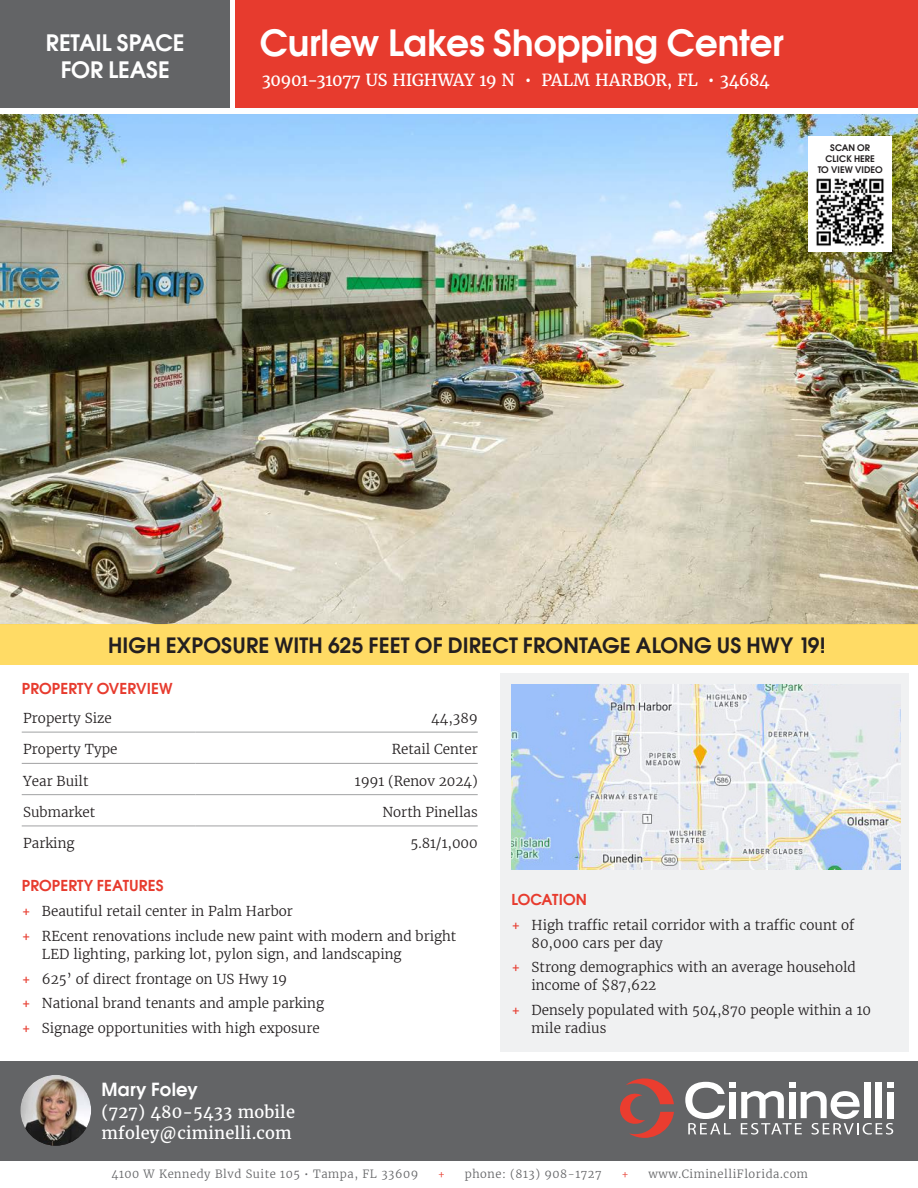
<style>
.page{position:relative;width:918px;height:1188px;background:#fff}
.page>*{position:absolute;margin:0;border:0;box-sizing:border-box;transform-origin:0 0}
.t1{font:36px "Avant Garde Gothic ITC Dm";letter-spacing:-.005em;color:#fff}
.t2{font:22.5px "Avant Garde Gothic ITC Dm";letter-spacing:-.005em;color:#fff}
.Yellow_Banner_Text{font:21px "Avant Garde Gothic ITC Dm";letter-spacing:.01em;color:#231f20}
.t3{font:18px "Avant Garde Gothic ITC Dm";letter-spacing:.01em;color:#fff}
.t4{font:16.5px "Merriweather";letter-spacing:-.025em;color:#fff}
.t5{font:16.5px/21px "Merriweather";letter-spacing:.01em;color:#fff}
.Section_Title__Caps{font:15px "Avant Garde Gothic ITC Dm";letter-spacing:.01em;color:#e73b2e}
.Regular_Text__Align_Left{font:300 13.5px/18px "Merriweather";color:#231f20}
.General_Text{font:300 13.5px "Merriweather";color:#231f20}
.t6{font:300 11.25px "Merriweather";letter-spacing:.05em;color:#636466}
.t7{font:300 11.25px "Merriweather";color:#e73b2e}
.Section_Title__Caps-2{font:9px "Avant Garde Gothic ITC Dm";letter-spacing:.01em;color:#231f20}
.s1{font-weight:400;color:#e73b2e}
</style>
<div class="page">
<div style="left:0;top:1061px;width:918px;height:100px;background:#636466"></div>
<div style="left:235px;top:0;width:683px;height:108px;background:#e73b2e"></div>
<div style="left:0;top:0;width:230px;height:108px;background:#636466"></div>
<svg style="left:620px;top:1078px;width:54px;height:60px"></svg>
<svg style="left:685px;top:1082px;width:208px;height:53px"></svg>
<img style="left:20px;top:1075px;width:71px;height:71px;border-radius:35px">
<div style="left:500px;top:674px;width:409px;height:378px;background:#f0f1f2"></div>
<img style="left:0;top:114px;width:918px;height:510px">
<hr style="left:22px;top:732px;width:174px;height:1px;background:#a1a2a3">
<hr style="left:196px;top:732px;width:282px;height:1px;background:#a1a2a3">
<hr style="left:22px;top:763px;width:174px;height:1px;background:#a1a2a3">
<hr style="left:196px;top:763px;width:282px;height:1px;background:#a1a2a3">
<hr style="left:22px;top:794px;width:174px;height:1px;background:#a1a2a3">
<hr style="left:196px;top:794px;width:282px;height:1px;background:#a1a2a3">
<hr style="left:22px;top:826px;width:174px;height:1px;background:#a1a2a3">
<hr style="left:196px;top:826px;width:282px;height:1px;background:#a1a2a3">
<img style="left:511px;top:684px;width:389px;height:186px">
<div style="left:0;top:624px;width:918px;height:41px;background:#ffdb65"></div>
<div style="left:808px;top:137px;width:84px;height:115px;background:#fff"></div>
<img style="left:816px;top:178px;width:68px;height:68px">
<h2 class="t2" style="left:46px;top:28px;width:140px">RETAIL SPACE</h2>
<h1 class="t1" style="left:260px;top:20px;width:526px">Curlew Lakes Shopping Center</h1>
<h2 class="t2" style="left:61px;top:55px;width:111px">FOR LEASE</h2>
<p class="t4" style="left:262px;top:69px;width:509px">30901-31077 US HIGHWAY 19 N • PALM HARBOR, FL • 34684</p>
<p class="Section_Title__Caps-2" style="left:830px;top:142px;width:41px">SCAN OR</p>
<p class="Section_Title__Caps-2" style="left:825px;top:153px;width:51px">CLICK HERE</p>
<p class="Section_Title__Caps-2" style="left:818px;top:163px;width:67px">TO VIEW VIDEO</p>
<p class="Yellow_Banner_Text" style="left:108px;top:632px;width:719px">HIGH EXPOSURE WITH 625 FEET OF DIRECT FRONTAGE ALONG US HWY 19!</p>
<p class="Section_Title__Caps" style="left:22px;top:679px;width:152px">PROPERTY OVERVIEW</p>
<p class="Regular_Text__Align_Left" style="left:23px;top:709px;width:90px">Property Size</p>
<p class="Regular_Text__Align_Left" style="left:431px;top:709px;width:48px">44,389</p>
<p class="Regular_Text__Align_Left" style="left:23px;top:741px;width:96px">Property Type</p>
<p class="Regular_Text__Align_Left" style="left:392px;top:741px;width:88px">Retail Center</p>
<p class="Regular_Text__Align_Left" style="left:23px;top:772px;width:67px">Year Built</p>
<p class="Regular_Text__Align_Left" style="left:355px;top:772px;width:124px">1991 (Renov 2024)</p>
<p class="Regular_Text__Align_Left" style="left:23px;top:803px;width:74px">Submarket</p>
<p class="Regular_Text__Align_Left" style="left:382px;top:803px;width:97px">North Pinellas</p>
<p class="Regular_Text__Align_Left" style="left:23px;top:834px;width:53px">Parking</p>
<p class="General_Text" style="left:410px;top:835px;width:69px">5.81/1,000</p>
<p class="Section_Title__Caps" style="left:22px;top:876px;width:143px">PROPERTY FEATURES</p>
<p class="Regular_Text__Align_Left" style="left:22px;top:902px;width:273px"><span class="s1">+</span> Beautiful retail center in Palm Harbor</p>
<p class="Regular_Text__Align_Left" style="left:42px;top:927px;width:416px;text-indent:-20px"><span class="s1">+</span> REcent renovations include new paint with modern and bright<br>LED lighting, parking lot, pylon sign, and landscaping</p>
<p class="Regular_Text__Align_Left" style="left:22px;top:970px;width:267px"><span class="s1">+</span> 625’ of direct frontage on US Hwy 19</p>
<p class="Regular_Text__Align_Left" style="left:22px;top:995px;width:304px"><span class="s1">+</span> National brand tenants and ample parking</p>
<p class="Regular_Text__Align_Left" style="left:22px;top:1019px;width:300px"><span class="s1">+</span> Signage opportunities with high exposure</p>
<p class="Section_Title__Caps" style="left:511px;top:890px;width:77px">LOCATION</p>
<p class="Regular_Text__Align_Left" style="left:532px;top:916px;width:325px;text-indent:-20px"><span class="s1">+</span> High traffic retail corridor with a traffic count of<br>80,000 cars per day</p>
<p class="Regular_Text__Align_Left" style="left:532px;top:959px;width:326px;text-indent:-20px"><span class="s1">+</span> Strong demographics with an average household income of $87,622</p>
<p class="Regular_Text__Align_Left" style="left:532px;top:1001px;width:341px;text-indent:-20px"><span class="s1">+</span> Densely populated with 504,870 people within a 10 mile radius</p>
<h3 class="t3" style="left:102px;top:1077px;width:98px">Mary Foley</h3>
<p class="t5" style="left:102px;top:1102px;width:195px">(727) 480-5433 mobile mfoley@ciminelli.com</p>
<p class="t6" style="left:111px;top:1167px;width:308px">4100 W Kennedy Blvd Suite 105 • Tampa, FL 33609</p>
<p class="t7" style="left:438px;top:1167px;width:9px">+</p>
<p class="t6" style="left:465px;top:1167px;width:139px">phone: (813) 908-1727</p>
<p class="t7" style="left:621px;top:1167px;width:9px">+</p>
<p class="t6" style="left:648px;top:1167px;width:161px">www.CiminelliFlorida.com</p>
</div>
